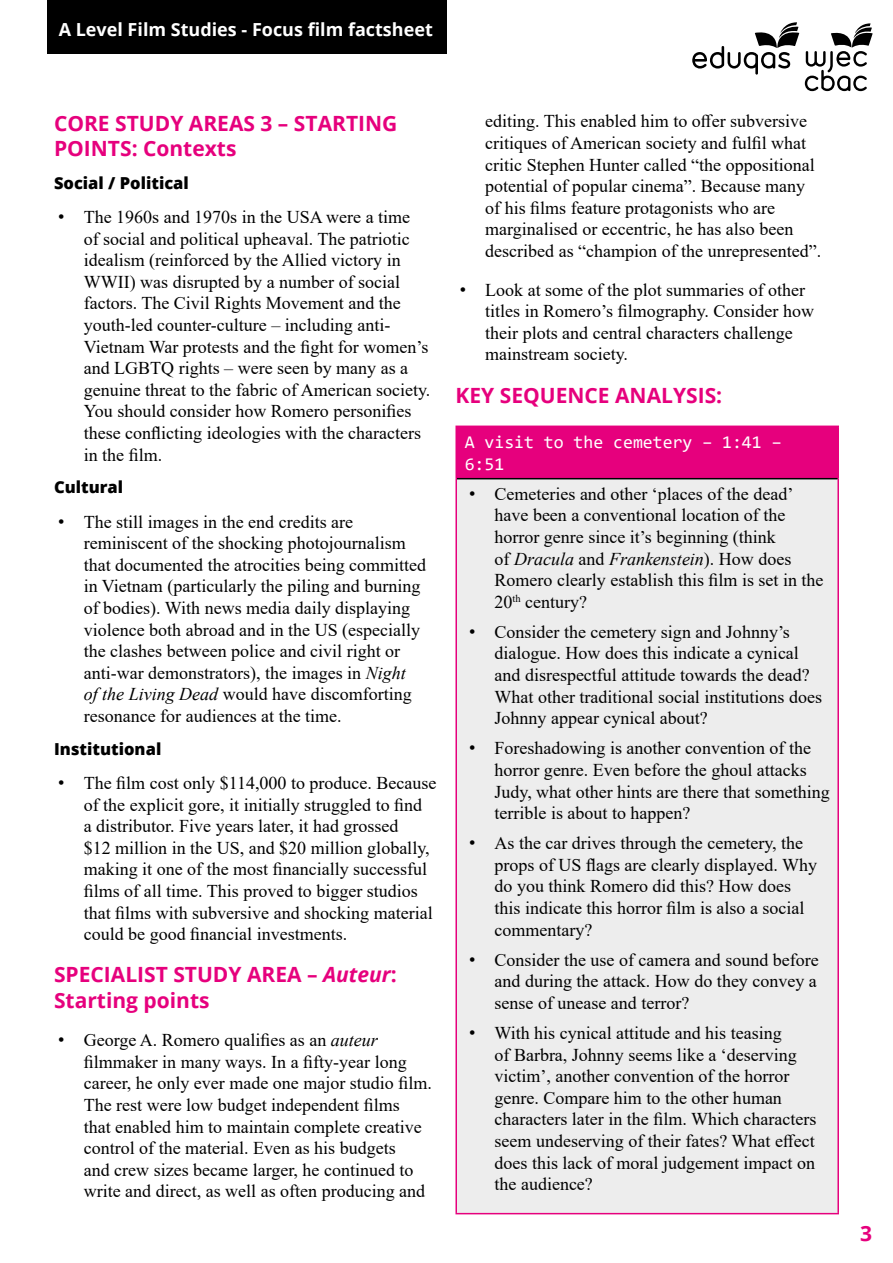
<style>
.page{position:relative;width:893px;height:1263px;background:#fff}
.page>*{position:absolute;margin:0;border:0;box-sizing:border-box;transform-origin:0 0}
.t1{font:700 21px/25.2px "Open Sans";color:#e6007d}
.t2{font:18px/21.6px "Times New Roman";color:#000}
.t3{font:700 18px "Open Sans";color:#fff}
.t4{font:18px/21.6px "Consolas";color:#fff}
.t5{font:800 16.5px "Open Sans";color:#000}
.s1{font-family:"Arial"}
.s2{font-style:italic}
</style>
<div class="page">
<div style="left:47px;top:0;width:399px;height:54px;background:#000"></div>
<svg style="left:805px;top:23px;width:68px;height:68px"></svg>
<svg style="left:692px;top:22px;width:107px;height:53px"></svg>
<div style="left:456px;top:426px;width:382px;height:53px;background:#e6007d"></div>
<div style="left:456px;top:479px;width:382px;height:734px;background:#ededed"></div>
<hr style="left:455px;top:426px;width:384px;height:1px;background:#e6007d">
<hr style="left:455px;top:427px;width:2px;height:52px;background:#e6007d">
<hr style="left:837px;top:427px;width:2px;height:52px;background:#e6007d">
<hr style="left:455px;top:479px;width:2px;height:734px;background:#e6007d">
<hr style="left:837px;top:479px;width:2px;height:734px;background:#e6007d">
<hr style="left:455px;top:1213px;width:384px;height:1px;background:#e6007d">
<hr style="left:457px;top:478px;width:380px;height:1px;background:#000">
<p class="t3" style="left:59px;top:17px;width:376px">A Level Film Studies - Focus film factsheet</p>
<p class="t1" style="left:54px;top:110px;width:345px">CORE STUDY AREAS 3 – STARTING<br>POINTS: Contexts</p>
<p class="t5" style="left:54px;top:170px;width:136px">Social / Political</p>
<p class="t2" style="left:84px;top:206px;width:348px;text-indent:-26px"><span class="s1">•</span> The 1960s and 1970s in the USA were a time<br>of social and political upheaval. The patriotic idealism (reinforced by the Allied victory in WWII) was disrupted by a number of social factors. The Civil Rights Movement and the youth-led counter-culture – including anti-Vietnam War protests and the fight for women’s and LGBTQ rights – were seen by many as a genuine threat to the fabric of American society.<br>You should consider how Romero personifies these conflicting ideologies with the characters in the film.</p>
<p class="t5" style="left:54px;top:475px;width:71px">Cultural</p>
<p class="t2" style="left:84px;top:510px;width:344px;text-indent:-26px"><span class="s1">•</span> The still images in the end credits are reminiscent of the shocking photojournalism that documented the atrocities being committed in Vietnam (particularly the piling and burning of bodies). With news media daily displaying violence both abroad and in the US (especially the clashes between police and civil right or anti-war demonstrators), the images in <span class="s2">Night<br>of the Living Dead</span> would have discomforting resonance for audiences at the time.</p>
<p class="t5" style="left:54px;top:736px;width:109px">Institutional</p>
<p class="t2" style="left:84px;top:771px;width:354px;text-indent:-26px"><span class="s1">•</span> The film cost only $114,000 to produce. Because of the explicit gore, it initially struggled to find<br>a distributor. Five years later, it had grossed<br>$12 million in the US, and $20 million globally, making it one of the most financially successful films of all time. This proved to bigger studios that films with subversive and shocking material could be good financial investments.</p>
<p class="t1" style="left:54px;top:961px;width:344px">SPECIALIST STUDY AREA – <span class="s2">Auteur</span>:<br>Starting points</p>
<p class="t2" style="left:84px;top:1029px;width:350px;text-indent:-26px"><span class="s1">•</span> George A. Romero qualifies as an <span class="s2">auteur </span>filmmaker in many ways. In a fifty-year long career, he only ever made one major studio film.<br>The rest were low budget independent films<br>that enabled him to maintain complete creative control of the material. Even as his budgets<br>and crew sizes became larger, he continued to write and direct, as well as often producing and</p>
<p class="t2" style="left:485px;top:110px;width:337px">editing. This enabled him to offer subversive critiques of American society and fulfil what critic Stephen Hunter called “the oppositional potential of popular cinema”. Because many of his films feature protagonists who are marginalised or eccentric, he has also been described as “champion of the unrepresented”.</p>
<p class="t2" style="left:485px;top:278px;width:330px;text-indent:-26px"><span class="s1">•</span> Look at some of the plot summaries of other titles in Romero’s filmography. Consider how their plots and central characters challenge mainstream society.</p>
<p class="t1" style="left:455px;top:382px;width:268px">KEY SEQUENCE ANALYSIS:</p>
<p class="t4" style="left:465px;top:431px;width:318px">A visit to the cemetery – 1:41 –<br>6:51</p>
<p class="t2" style="left:494px;top:482px;width:331px;text-indent:-26px"><span class="s1">•</span> Cemeteries and other ‘places of the dead’ have been a conventional location of the horror genre since it’s beginning (think<br>of <span class="s2">Dracula</span> and <span class="s2">Frankenstein</span>). How does Romero clearly establish this film is set in the 20<sup>th</sup> century?</p>
<p class="t2" style="left:494px;top:620px;width:329px;text-indent:-26px"><span class="s1">•</span> Consider the cemetery sign and Johnny’s dialogue. How does this indicate a cynical and disrespectful attitude towards the dead?<br>What other traditional social institutions does Johnny appear cynical about?</p>
<p class="t2" style="left:494px;top:737px;width:337px;text-indent:-26px"><span class="s1">•</span> Foreshadowing is another convention of the horror genre. Even before the ghoul attacks Judy, what other hints are there that something terrible is about to happen?</p>
<p class="t2" style="left:494px;top:832px;width:324px;text-indent:-26px"><span class="s1">•</span> As the car drives through the cemetery, the props of US flags are clearly displayed. Why do you think Romero did this? How does this indicate this horror film is also a social commentary?</p>
<p class="t2" style="left:494px;top:948px;width:326px;text-align:justify;text-indent:-26px"><span class="s1">•</span> Consider the use of camera and sound before and during the attack. How do they convey a sense of unease and terror?</p>
<p class="t2" style="left:494px;top:1022px;width:324px;text-indent:-26px"><span class="s1">•</span> With his cynical attitude and his teasing<br>of Barbra, Johnny seems like a ‘deserving victim’, another convention of the horror genre. Compare him to the other human characters later in the film. Which characters seem undeserving of their fates? What effect does this lack of moral judgement impact on the audience?</p>
<p class="t1" style="left:860px;top:1220px;width:13px">3</p>
</div>
